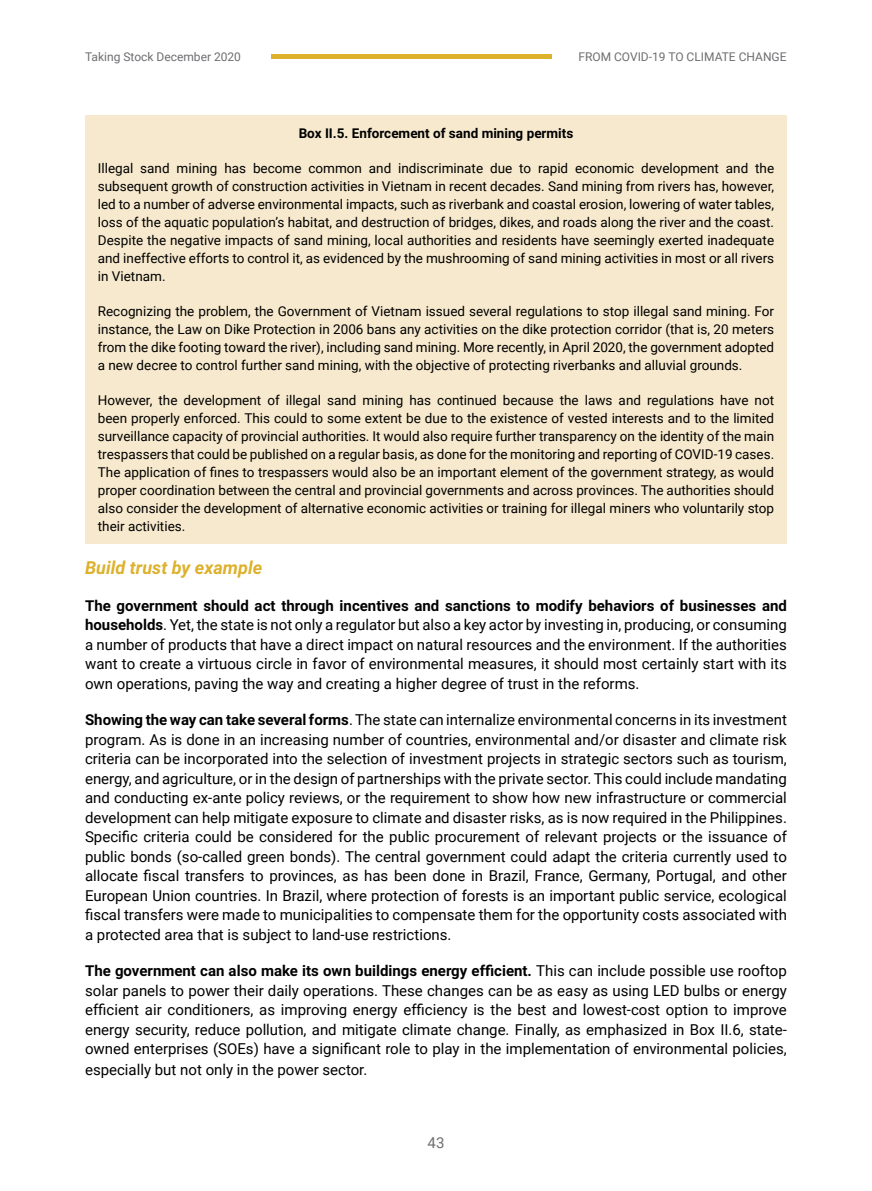
<style>
.page{position:relative;width:872px;height:1191px;background:#fff}
.page>*{position:absolute;margin:0;border:0;box-sizing:border-box;transform-origin:0 0}
.t1{font:italic 700 18px "Roboto";color:#ddb12c}
.t2{font:15px/19.5px "Roboto";color:#000;text-align:justify}
.t3{font:15px "Roboto";color:#6d6e71}
.t4{font:13.5px/18px "Roboto";color:#000;text-align:justify}
.t5{font:700 13.5px "Roboto";color:#000}
.t6{font:12px "Roboto";color:#6d6e71}
.s1{font-weight:700}
</style>
<div class="page">
<div style="left:271px;top:54px;width:280px;height:5px;background:#ddb12c"></div>
<div style="left:85px;top:115px;width:702px;height:428px;background:#f7e9cd"></div>
<p class="t6" style="left:85px;top:48px;width:157px">Taking Stock December 2020</p>
<p class="t6" style="left:578px;top:48px;width:210px">FROM COVID-19 TO CLIMATE CHANGE</p>
<p class="t5" style="left:299px;top:123px;width:276px">Box II.5. Enforcement of sand mining permits</p>
<p class="t4" style="left:98px;top:158px;width:678px">Illegal sand mining has become common and indiscriminate due to rapid economic development and the subsequent growth of construction activities in Vietnam in recent decades. Sand mining from rivers has, however, led to a number of adverse environmental impacts, such as riverbank and coastal erosion, lowering of water tables, loss of the aquatic population’s habitat, and destruction of bridges, dikes, and roads along the river and the coast.<br>Despite the negative impacts of sand mining, local authorities and residents have seemingly exerted inadequate and ineffective efforts to control it, as evidenced by the mushrooming of sand mining activities in most or all rivers in Vietnam.</p>
<p class="t4" style="left:98px;top:301px;width:678px">Recognizing the problem, the Government of Vietnam issued several regulations to stop illegal sand mining. For instance, the Law on Dike Protection in 2006 bans any activities on the dike protection corridor (that is, 20 meters from the dike footing toward the river), including sand mining. More recently, in April 2020, the government adopted a new decree to control further sand mining, with the objective of protecting riverbanks and alluvial grounds.</p>
<p class="t4" style="left:98px;top:390px;width:678px">However, the development of illegal sand mining has continued because the laws and regulations have not been properly enforced. This could to some extent be due to the existence of vested interests and to the limited surveillance capacity of provincial authorities. It would also require further transparency on the identity of the main trespassers that could be published on a regular basis, as done for the monitoring and reporting of COVID-19 cases.<br>The application of fines to trespassers would also be an important element of the government strategy, as would proper coordination between the central and provincial governments and across provinces. The authorities should also consider the development of alternative economic activities or training for illegal miners who voluntarily stop their activities.</p>
<p class="t1" style="left:85px;top:555px;width:179px">Build trust by example</p>
<p class="t2" style="left:85px;top:595px;width:703px"><span class="s1">The government should act through incentives and sanctions to modify behaviors of businesses and households</span>. Yet, the state is not only a regulator but also a key actor by investing in, producing, or consuming a number of products that have a direct impact on natural resources and the environment. If the authorities want to create a virtuous circle in favor of environmental measures, it should most certainly start with its own operations, paving the way and creating a higher degree of trust in the reforms.</p>
<p class="t2" style="left:85px;top:709px;width:703px"><span class="s1">Showing the way can take several forms</span>. The state can internalize environmental concerns in its investment program. As is done in an increasing number of countries, environmental and/or disaster and climate risk criteria can be incorporated into the selection of investment projects in strategic sectors such as tourism, energy, and agriculture, or in the design of partnerships with the private sector. This could include mandating and conducting ex-ante policy reviews, or the requirement to show how new infrastructure or commercial development can help mitigate exposure to climate and disaster risks, as is now required in the Philippines.<br>Specific criteria could be considered for the public procurement of relevant projects or the issuance of public bonds (so-called green bonds). The central government could adapt the criteria currently used to allocate fiscal transfers to provinces, as has been done in Brazil, France, Germany, Portugal, and other European Union countries. In Brazil, where protection of forests is an important public service, ecological fiscal transfers were made to municipalities to compensate them for the opportunity costs associated with a protected area that is subject to land-use restrictions.</p>
<p class="t2" style="left:85px;top:960px;width:703px"><span class="s1">The government can also make its own buildings energy efficient.</span> This can include possible use rooftop solar panels to power their daily operations. These changes can be as easy as using LED bulbs or energy efficient air conditioners, as improving energy efficiency is the best and lowest-cost option to improve energy security, reduce pollution, and mitigate climate change. Finally, as emphasized in Box II.6, state&shy;owned enterprises (SOEs) have a significant role to play in the implementation of environmental policies,</p>
<p class="t2" style="left:85px;top:1059px;width:284px">especially but not only in the power sector.</p>
<p class="t3" style="left:427px;top:1131px;width:18px">43</p>
</div>
